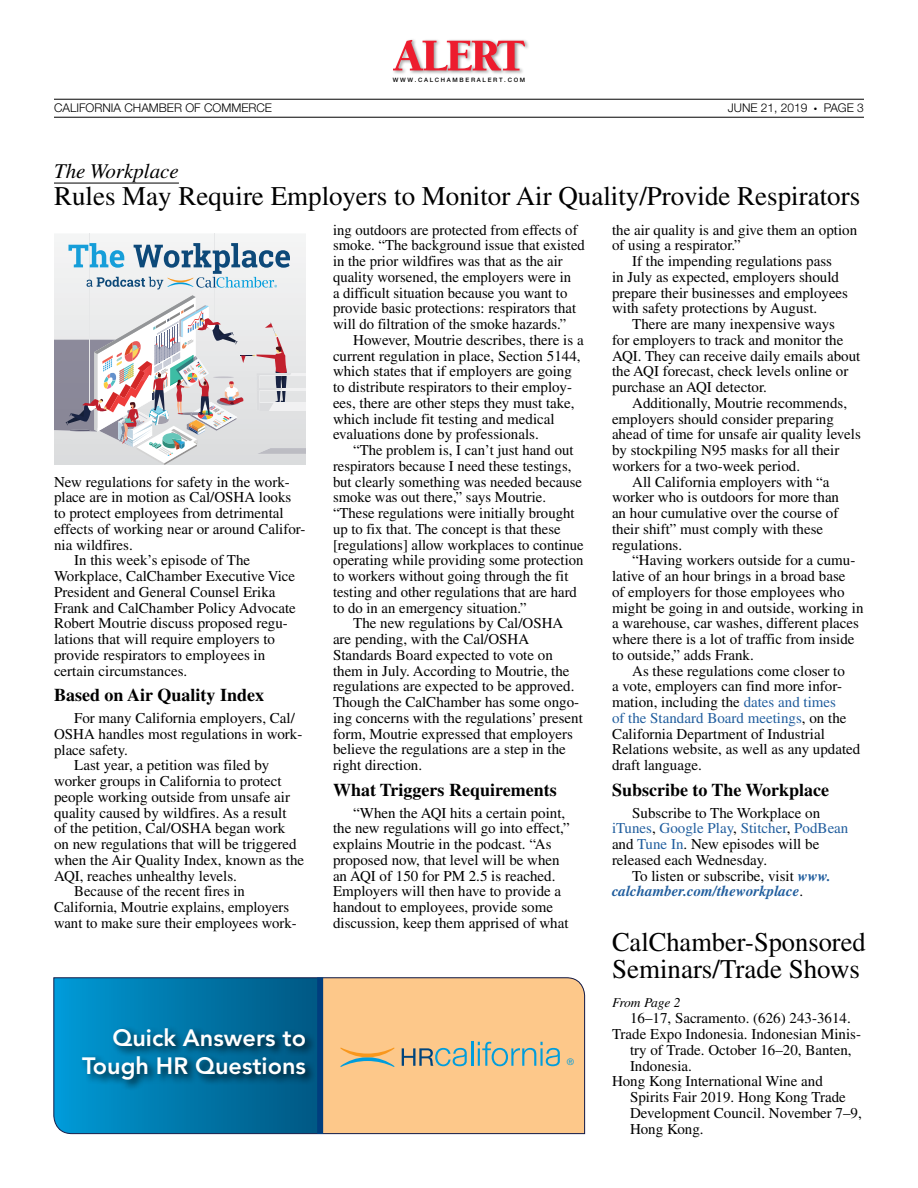
<style>
.page{position:relative;width:918px;height:1188px;background:#fff}
.page>*{position:absolute;margin:0;border:0;box-sizing:border-box;transform-origin:0 0}
._18_18_head{font:27px/27px "Times";color:#000}
.t1{font:800 23.55px/28.5px "Avenir LT Std";color:#fff;text-align:right}
.SubHead_Ital_Rule{font:italic 21px "Times";color:#000}
.subhead{font:700 18px "Times";color:#000}
.Body{font:15px/15.8px "Times";color:#000}
.CalListView{font:15px/15.8px "Times";color:#000}
.Body-First{font:15px/15.8px "Times";color:#000}
.Body-2{font:italic 700 15px/15.8px "Times";color:#215e9e}
.t2{font:italic 13.5px "Times";letter-spacing:-.03em;color:#000}
.t3{font:300 12px "Helvetica Neue LT Std";color:#000}
.t4{font:9.15px "Helvetica Neue LT Std";color:#009ddc}
.t5{font:500 6px "Helvetica Neue LT Std";letter-spacing:.28em;color:#000}
.s1{color:#215e9e}
.s2{font-weight:400;font-style:normal;color:#000}
</style>
<div class="page">
<hr style="left:54px;top:99px;width:810px;height:1px;background:#000">
<hr style="left:54px;top:117px;width:810px;height:1px;background:#000">
<div style="left:392px;top:38px;width:137px;height:37px;background:#000;opacity:.4"></div>
<svg style="left:393px;top:40px;width:133px;height:30px"></svg>
<hr style="left:54px;top:183px;width:125px;height:1px;background:#000">
<div style="left:54px;top:234px;width:252px;height:61px;background:#f3f3f3"></div>
<hr style="left:89px;top:233px;width:1px;height:175px;background:#e6e7e8">
<hr style="left:214px;top:233px;width:1px;height:94px;background:#e6e7e8">
<svg style="left:54px;top:295px;width:252px;height:170px;background:#d4ced0"></svg>
<svg style="left:68px;top:243px;width:222px;height:46px"></svg>
<svg style="left:53px;top:977px;width:532px;height:157px;background:#93a597"></svg>
<div style="left:80px;top:1025px;width:236px;height:66px;background:#000;opacity:.75"></div>
<div style="left:317px;top:977px;width:6px;height:157px;background:#003e7e"></div>
<hr style="left:471px;top:1042px;width:2px;height:24px;background:#009ddc">
<svg style="left:402px;top:1048px;width:65px;height:18px"></svg>
<svg style="left:478px;top:1042px;width:82px;height:24px;background:#c0bd9d"></svg>
<hr style="left:540px;top:1048px;width:3px;height:18px;background:#009ddc">
<svg style="left:340px;top:1047px;width:54px;height:20px"></svg>
<p class="t5" style="left:393px;top:77px;width:134px">WWW.CALCHAMBERALERT.COM</p>
<p class="t3" style="left:54px;top:101px;width:220px">CALIFORNIA CHAMBER OF COMMERCE</p>
<p class="t3" style="left:728px;top:101px;width:81px">JUNE 21, 2019</p>
<p class="t3" style="left:814px;top:101px;width:51px">● PAGE 3</p>
<p class="SubHead_Ital_Rule" style="left:54px;top:160px;width:126px">The Workplace</p>
<p class="_18_18_head" style="left:54px;top:183px;width:808px">Rules May Require Employers to Monitor Air Quality/Provide Respirators</p>
<p class="Body-First" style="left:54px;top:474px;width:253px">New regulations for safety in the work&shy;place are in motion as Cal/OSHA looks to protect employees from detrimental effects of working near or around Califor&shy;nia wildfires.</p>
<p class="Body" style="left:54px;top:552px;width:243px;text-indent:20px">In this week’s episode of The Workplace, CalChamber Executive Vice President and General Counsel Erika Frank and CalChamber Policy Advocate Robert Moutrie discuss proposed regu&shy;lations that will require employers to provide respirators to employees in certain circumstances.</p>
<p class="subhead" style="left:54px;top:685px;width:212px">Based on Air Quality Index</p>
<p class="Body" style="left:54px;top:710px;width:250px;text-indent:20px">For many California employers, Cal/<br>OSHA handles most regulations in work&shy;place safety.</p>
<p class="Body" style="left:54px;top:757px;width:252px;text-indent:20px">Last year, a petition was filed by worker groups in California to protect people working outside from unsafe air quality caused by wildfires. As a result<br>of the petition, Cal/OSHA began work<br>on new regulations that will be triggered when the Air Quality Index, known as the AQI, reaches unhealthy levels.</p>
<p class="Body" style="left:54px;top:883px;width:244px;text-indent:20px">Because of the recent fires in<br>California, Moutrie explains, employers want to make sure their employees work-</p>
<p class="t1" style="left:82px;top:1023px;width:225px">Quick Answers to<br>Tough HR Questions</p>
<p class="Body" style="left:333px;top:222px;width:253px">ing outdoors are protected from effects of smoke. “The background issue that existed in the prior wildfires was that as the air quality worsened, the employers were in<br>a difficult situation because you want to provide basic protections: respirators that will do filtration of the smoke hazards.”</p>
<p class="Body" style="left:333px;top:332px;width:252px;text-indent:20px">However, Moutrie describes, there is a current regulation in place, Section 5144, which states that if employers are going to distribute respirators to their employ&shy;ees, there are other steps they must take, which include fit testing and medical evaluations done by professionals.</p>
<p class="Body" style="left:333px;top:442px;width:252px;text-indent:20px">“The problem is, I can’t just hand out respirators because I need these testings, but clearly something was needed because smoke was out there,” says Moutrie. “These regulations were initially brought up to fix that. The concept is that these [regulations] allow workplaces to continue operating while providing some protection to workers without going through the fit testing and other regulations that are hard to do in an emergency situation.”</p>
<p class="Body" style="left:333px;top:615px;width:251px;text-indent:20px">The new regulations by Cal/OSHA are pending, with the Cal/OSHA Standards Board expected to vote on them in July. According to Moutrie, the regulations are expected to be approved.<br>Though the CalChamber has some ongo&shy;ing concerns with the regulations’ present form, Moutrie expressed that employers believe the regulations are a step in the right direction.</p>
<p class="subhead" style="left:333px;top:779px;width:225px">What Triggers Requirements</p>
<p class="Body" style="left:333px;top:805px;width:238px;text-indent:20px">“When the AQI hits a certain point, the new regulations will go into effect,” explains Moutrie in the podcast. “As proposed now, that level will be when an AQI of 150 for PM 2.5 is reached.<br>Employers will then have to provide a handout to employees, provide some discussion, keep them apprised of what</p>
<p class="t4" style="left:567px;top:1057px;width:9px">®</p>
<p class="Body" style="left:612px;top:222px;width:247px">the air quality is and give them an option of using a respirator.”</p>
<p class="Body" style="left:612px;top:253px;width:238px;text-indent:20px">If the impending regulations pass<br>in July as expected, employers should prepare their businesses and employees with safety protections by August.</p>
<p class="Body" style="left:612px;top:316px;width:250px;text-indent:20px">There are many inexpensive ways<br>for employers to track and monitor the AQI. They can receive daily emails about the AQI forecast, check levels online or purchase an AQI detector.</p>
<p class="Body" style="left:612px;top:395px;width:250px;text-indent:20px">Additionally, Moutrie recommends, employers should consider preparing ahead of time for unsafe air quality levels by stockpiling N95 masks for all their workers for a two-week period.</p>
<p class="Body" style="left:612px;top:474px;width:229px;text-indent:20px">All California employers with “a worker who is outdoors for more than an hour cumulative over the course of their shift” must comply with these regulations.</p>
<p class="Body" style="left:612px;top:552px;width:253px;text-indent:20px">“Having workers outside for a cumu&shy;lative of an hour brings in a broad base<br>of employers for those employees who might be going in and outside, working in a warehouse, car washes, different places where there is a lot of traffic from inside to outside,” adds Frank.</p>
<p class="Body" style="left:612px;top:663px;width:250px;text-indent:20px">As these regulations come closer to<br>a vote, employers can find more infor&shy;mation, including the <span class="s1">dates and times<br>of the Standard Board meetings</span>, on the California Department of Industrial Relations website, as well as any updated draft language.</p>
<p class="subhead" style="left:612px;top:779px;width:219px">Subscribe to The Workplace</p>
<p class="Body" style="left:612px;top:805px;width:238px;text-indent:20px">Subscribe to The Workplace on <span class="s1">iTunes</span>, <span class="s1">Google Play</span>, <span class="s1">Stitcher</span>, <span class="s1">PodBean </span>and <span class="s1">Tune In</span>. New episodes will be released each Wednesday.</p>
<p class="Body-2" style="left:612px;top:867px;width:220px;text-indent:20px"><span class="s2">To listen or subscribe, visit</span> www. calchamber.com/theworkplace<span class="s2">.</span></p>
<p class="_18_18_head" style="left:612px;top:929px;width:255px">CalChamber-Sponsored<br>Seminars/Trade Shows</p>
<p class="t2" style="left:612px;top:995px;width:70px">From Page 2</p>
<p class="CalListView" style="left:630px;top:1010px;width:222px">16–17, Sacramento. (626) 243-3614.</p>
<p class="CalListView" style="left:630px;top:1026px;width:233px;text-indent:-18px">Trade Expo Indonesia. Indonesian Minis&shy;try of Trade. October 16–20, Banten,<br>Indonesia.</p>
<p class="CalListView" style="left:630px;top:1073px;width:233px;text-indent:-18px">Hong Kong International Wine and<br>Spirits Fair 2019. Hong Kong Trade<br>Development Council. November 7–9,<br>Hong Kong.</p>
</div>
